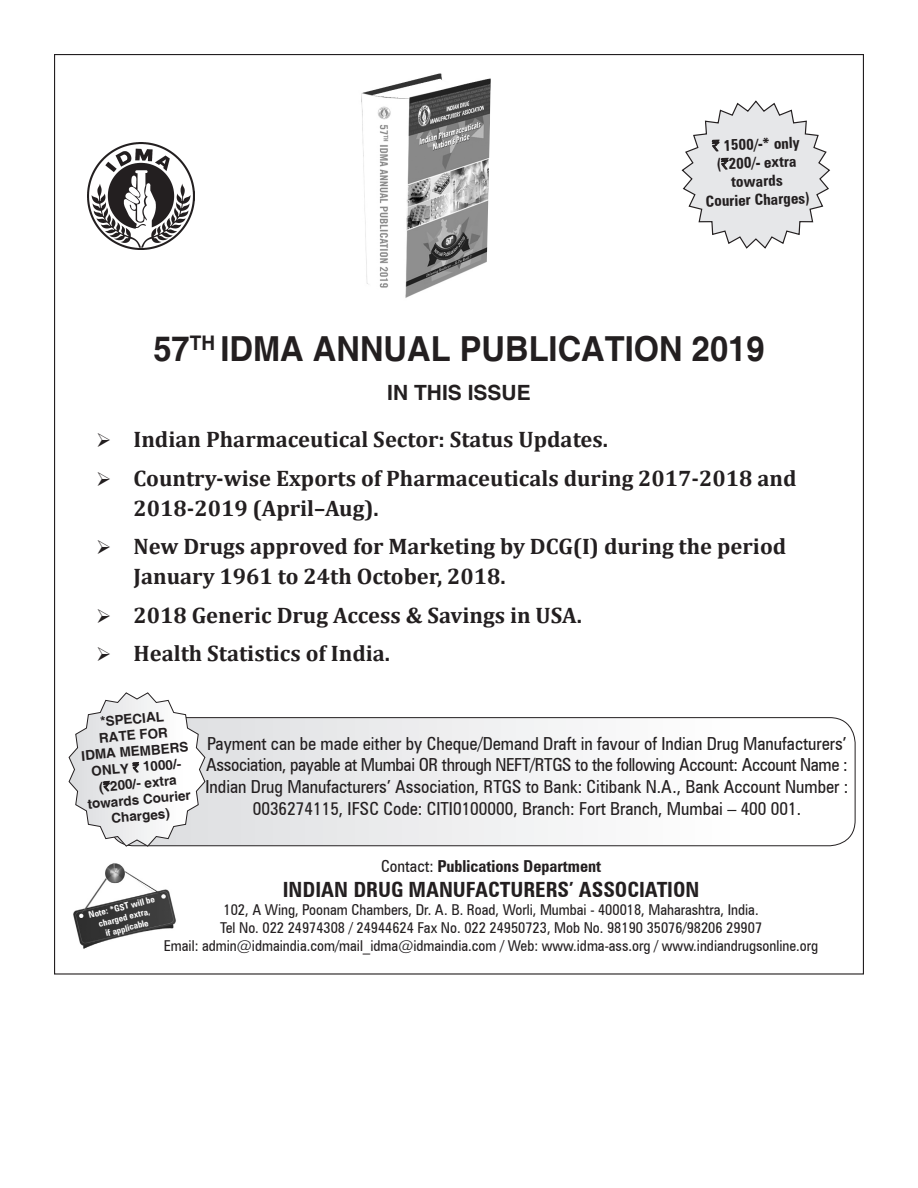
<style>
.page{position:relative;width:918px;height:1188px;background:#fff}
.page>*{position:absolute;margin:0;border:0;box-sizing:border-box;transform-origin:0 0}
.Default{font:700 34.5px "Helvetica";color:#231f20;scale:.95 1}
.c1___c2{font:700 22.5px/30px "Cambria";color:#231f20}
._15{font:700 condensed 21px "Zurich BT";color:#231f20}
._15-2{font:700 21px "Helvetica";color:#231f20}
._15-3{font:condensed 18px/21.6px "Zurich BT";color:#231f20;text-align:center}
._15-4{font:700 condensed 16.5px "Zurich BT";color:#231f20}
._15-5{font:700 condensed 15.45px/18.5px "Zurich BT";color:#231f20;text-align:center}
._15-6{font:condensed 15px/18px "Zurich BT";color:#231f20;text-align:center}
._15-7{font:700 13.5px/16.2px "Helvetica";color:#231f20;text-align:center}
._15-8{font:700 condensed 9px/10.8px "Zurich BT";color:#fff;text-align:center}
.s1{font-family:"Rupee";font-weight:400;font-stretch:normal}
.s2{font-family:"Rupee";font-weight:400}
.s3{font-weight:400}
</style>
<div class="page">
<svg style="left:205px;top:718px;width:650px;height:128px"></svg>
<div style="left:108px;top:717px;width:747px;height:129px;border:1px solid #231f20;border-radius:26px"></div>
<svg style="left:69px;top:692px;width:136px;height:155px"></svg>
<img style="left:88px;top:143px;width:107px;height:107px">
<svg style="left:681px;top:100px;width:149px;height:149px"></svg>
<img style="left:361px;top:73px;width:130px;height:225px">
<img style="left:73px;top:863px;width:103px;height:86px">
<p class="_15-5" style="left:712px;top:136px;width:89px;rotate:-2deg"><span class="s1">`</span> 1500/-* only</p>
<p class="_15-5" style="left:704px;top:155px;width:106px;rotate:-2deg">(<span class="s1">`</span>200/- extra towards<br>Courier Charges)</p>
<p class="Default" style="left:153px;top:328px;width:645px">57<sup>th</sup> IDMA ANNUAL PUBLICATION 2019</p>
<p class="_15-2" style="left:387px;top:379px;width:145px">IN THIS ISSUE</p>
<p class="c1___c2" style="left:96px;top:424px;width:514px">➢ Indian Pharmaceutical Sector: Status Updates.</p>
<p class="c1___c2" style="left:134px;top:463px;width:664px;text-indent:-38px">➢ Country-wise Exports of Pharmaceuticals during 2017-2018 and<br>2018-2019 (April–Aug).</p>
<p class="c1___c2" style="left:134px;top:531px;width:654px;text-indent:-38px">➢ New Drugs approved for Marketing by DCG(I) during the period<br>January 1961 to 24th October, 2018.</p>
<p class="c1___c2" style="left:96px;top:600px;width:487px">➢ 2018 Generic Drug Access &amp; Savings in USA.</p>
<p class="c1___c2" style="left:96px;top:638px;width:296px">➢ Health Statistics of India.</p>
<p class="_15-7" style="left:78px;top:716px;width:109px;rotate:-5deg">*SPECIAL<br>RATE FOR<br>IDMA MEMBERS<br>ONLY <span class="s2">`</span> 1000/- (<span class="s2">`</span>200/- extra towards Courier<br>Charges)</p>
<p class="_15-3" style="left:206px;top:733px;width:644px">Payment can be made either by Cheque/Demand Draft in favour of Indian Drug Manufacturers’ Association, payable at Mumbai OR through NEFT/RTGS to the following account: Account Name :<br>Indian Drug Manufacturers’ Association, RTGS to Bank: Citibank N.A., Bank Account number :<br>0036274115, IFSC Code: CITI0100000, Branch: Fort Branch, Mumbai – 400 001.</p>
<p class="_15-8" style="left:87px;top:910px;width:69px;rotate:-14deg">Note: *GST will be charged extra,<br>if applicable</p>
<p class="_15-4" style="left:381px;top:856px;width:222px"><span class="s3">Contact:</span> Publications Department</p>
<p class="_15" style="left:283px;top:877px;width:418px">INDIAN DRUG MANUFACTURERS’ ASSOCIATION</p>
<p class="_15-6" style="left:164px;top:900px;width:656px">102, A Wing, Poonam Chambers, Dr. A. B. Road, Worli, Mumbai - 400018, Maharashtra, India.<br>Tel No. 022 24974308 / 24944624 Fax No. 022 24950723, Mob No. 98190 35076/98206 29907<br>Email: admin@idmaindia.com/mail_idma@idmaindia.com / Web: www.idma-ass.org / www.indiandrugsonline.org</p>
</div>
